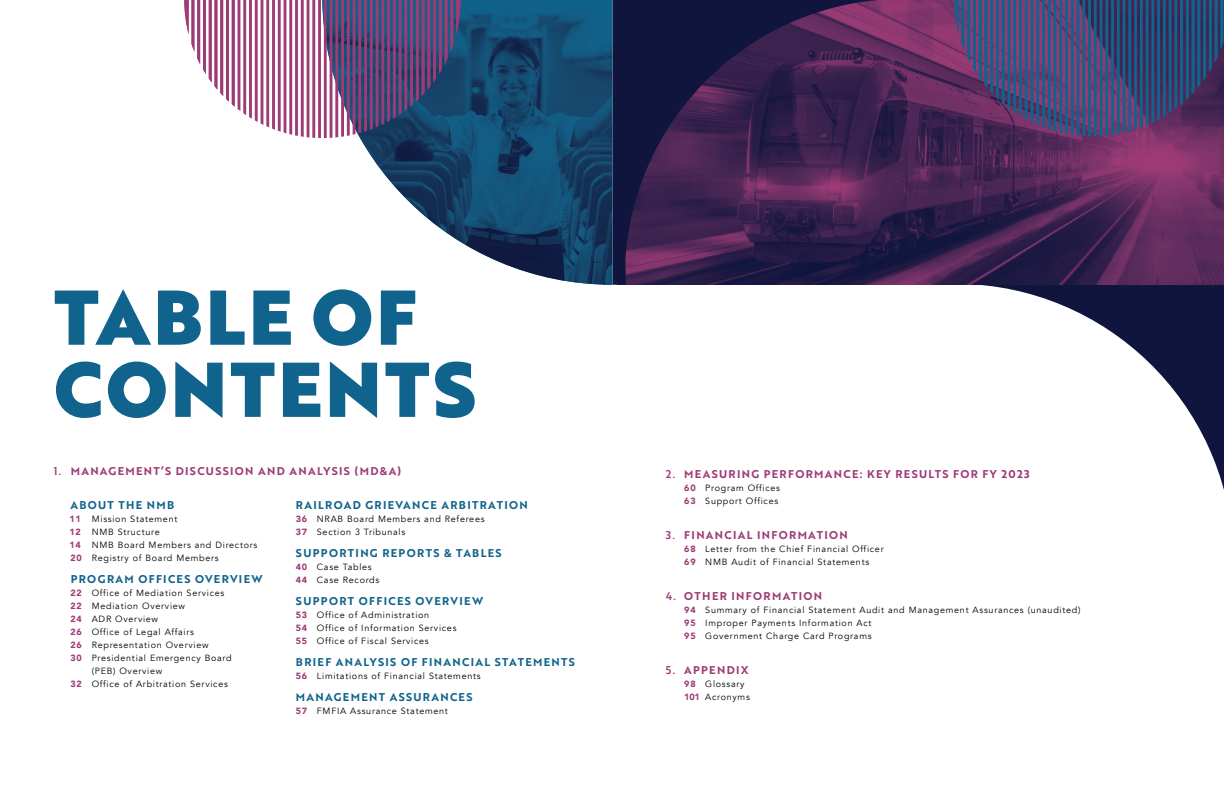
<style>
.page{position:relative;width:1224px;height:792px;background:#fff}
.page>*{position:absolute;margin:0;border:0;box-sizing:border-box;transform-origin:0 0}
.t1{font:75.3px/72.1px "Brother 1816 Black";letter-spacing:.04em;color:#10638c}
.t2{font:11px "Brother 1816 Bold";letter-spacing:.12em;color:#10638c}
.t3{font:11px "Brother 1816 Bold";letter-spacing:.12em;color:#9e3b76}
.t4{font:9px/13px "Avenir";letter-spacing:.08em;color:#000}
.s1{font-family:"Brother 1816 Medium"}
.s2{font-weight:900;color:#9e3b76}
</style>
<div class="page">
<svg style="left:982px;top:285px;width:242px;height:205px"></svg>
<img style="left:903px;top:0;width:321px;height:285px">
<svg style="left:613px;top:0;width:290px;height:285px;background:#331f4b"></svg>
<img style="left:360px;top:0;width:252px;height:285px">
<svg style="left:954px;top:0;width:269px;height:136px;background:#444473"></svg>
<svg style="left:184px;top:0;width:277px;height:138px"></svg>
<h1 class="t1" style="left:54px;top:279px;width:424px">TABLE OF<br>CONTENTS</h1>
<h1 class="t3" style="left:54px;top:463px;width:349px"><span class="s1">1.</span> MANAGEMENT’S DISCUSSION AND ANALYSIS (MD&amp;A)</h1>
<h1 class="t3" style="left:666px;top:466px;width:365px"><span class="s1">2.</span> MEASURING PERFORMANCE: KEY RESULTS FOR FY 2023</h1>
<h1 class="t4" style="left:684px;top:482px;width:97px"><span class="s2">60</span> Program Offices<br><span class="s2">63</span> Support Offices</h1>
<p class="t2" style="left:70px;top:497px;width:105px">ABOUT THE NMB</p>
<p class="t2" style="left:296px;top:497px;width:233px">RAILROAD GRIEVANCE ARBITRATION</p>
<p class="t4" style="left:69px;top:513px;width:109px"><span class="s2">11</span> Mission Statement</p>
<p class="t4" style="left:296px;top:513px;width:190px"><span class="s2">36</span> NRAB Board Members and Referees</p>
<p class="t4" style="left:69px;top:526px;width:92px"><span class="s2">12</span> NMB Structure</p>
<p class="t4" style="left:296px;top:526px;width:111px"><span class="s2">37</span> Section 3 Tribunals</p>
<h1 class="t3" style="left:666px;top:527px;width:183px"><span class="s1">3.</span> FINANCIAL INFORMATION</h1>
<p class="t4" style="left:69px;top:539px;width:189px"><span class="s2">14</span> NMB Board Members and Directors</p>
<p class="t4" style="left:684px;top:543px;width:201px"><span class="s2">68</span> Letter from the Chief Financial Officer</p>
<p class="t2" style="left:296px;top:545px;width:207px">SUPPORTING REPORTS &amp; TABLES</p>
<p class="t4" style="left:71px;top:552px;width:150px"><span class="s2">20</span> Registry of Board Members</p>
<p class="t4" style="left:684px;top:556px;width:186px"><span class="s2">69</span> NMB Audit of Financial Statements</p>
<p class="t4" style="left:296px;top:561px;width:77px"><span class="s2">40</span> Case Tables</p>
<p class="t2" style="left:71px;top:571px;width:193px">PROGRAM OFFICES OVERVIEW</p>
<p class="t4" style="left:296px;top:574px;width:85px"><span class="s2">44</span> Case Records</p>
<p class="t4" style="left:71px;top:587px;width:155px"><span class="s2">22</span> Office of Mediation Services</p>
<h1 class="t3" style="left:666px;top:588px;width:158px"><span class="s1">4.</span> OTHER INFORMATION</h1>
<p class="t2" style="left:296px;top:593px;width:189px">SUPPORT OFFICES OVERVIEW</p>
<p class="t4" style="left:71px;top:600px;width:116px"><span class="s2">22</span> Mediation Overview</p>
<p class="t4" style="left:684px;top:604px;width:398px"><span class="s2">94</span> Summary of Financial Statement Audit and Management Assurances (unaudited)</p>
<p class="t4" style="left:296px;top:609px;width:135px"><span class="s2">53</span> Office of Administration</p>
<p class="t4" style="left:71px;top:613px;width:89px"><span class="s2">24</span> ADR Overview</p>
<p class="t4" style="left:684px;top:617px;width:189px"><span class="s2">95</span> Improper Payments Information Act</p>
<p class="t4" style="left:296px;top:622px;width:162px"><span class="s2">54</span> Office of Information Services</p>
<p class="t4" style="left:71px;top:626px;width:125px"><span class="s2">26</span> Office of Legal Affairs</p>
<p class="t4" style="left:684px;top:630px;width:189px"><span class="s2">95</span> Government Charge Card Programs</p>
<p class="t4" style="left:296px;top:635px;width:134px"><span class="s2">55</span> Office of Fiscal Services</p>
<p class="t4" style="left:71px;top:639px;width:163px"><span class="s2">26</span> Representation Overview<br><span class="s2">30</span> Presidential Emergency Board</p>
<h1 class="t2" style="left:296px;top:654px;width:281px">BRIEF ANALYSIS OF FINANCIAL STATEMENTS</h1>
<p class="t4" style="left:92px;top:665px;width:72px">(PEB) Overview</p>
<p class="t3" style="left:666px;top:662px;width:84px"><span class="s1">5.</span> APPENDIX</p>
<p class="t4" style="left:296px;top:670px;width:186px"><span class="s2">56</span> Limitations of Financial Statements</p>
<p class="t4" style="left:71px;top:678px;width:159px"><span class="s2">32</span> Office of Arbitration Services</p>
<p class="t4" style="left:684px;top:678px;width:62px"><span class="s2">98</span> Glossary</p>
<p class="t2" style="left:296px;top:689px;width:178px">MANAGEMENT ASSURANCES</p>
<p class="t4" style="left:684px;top:691px;width:67px"><span class="s2">101</span> Acronyms</p>
<p class="t4" style="left:296px;top:705px;width:154px"><span class="s2">57</span> FMFIA Assurance Statement</p>
</div>
